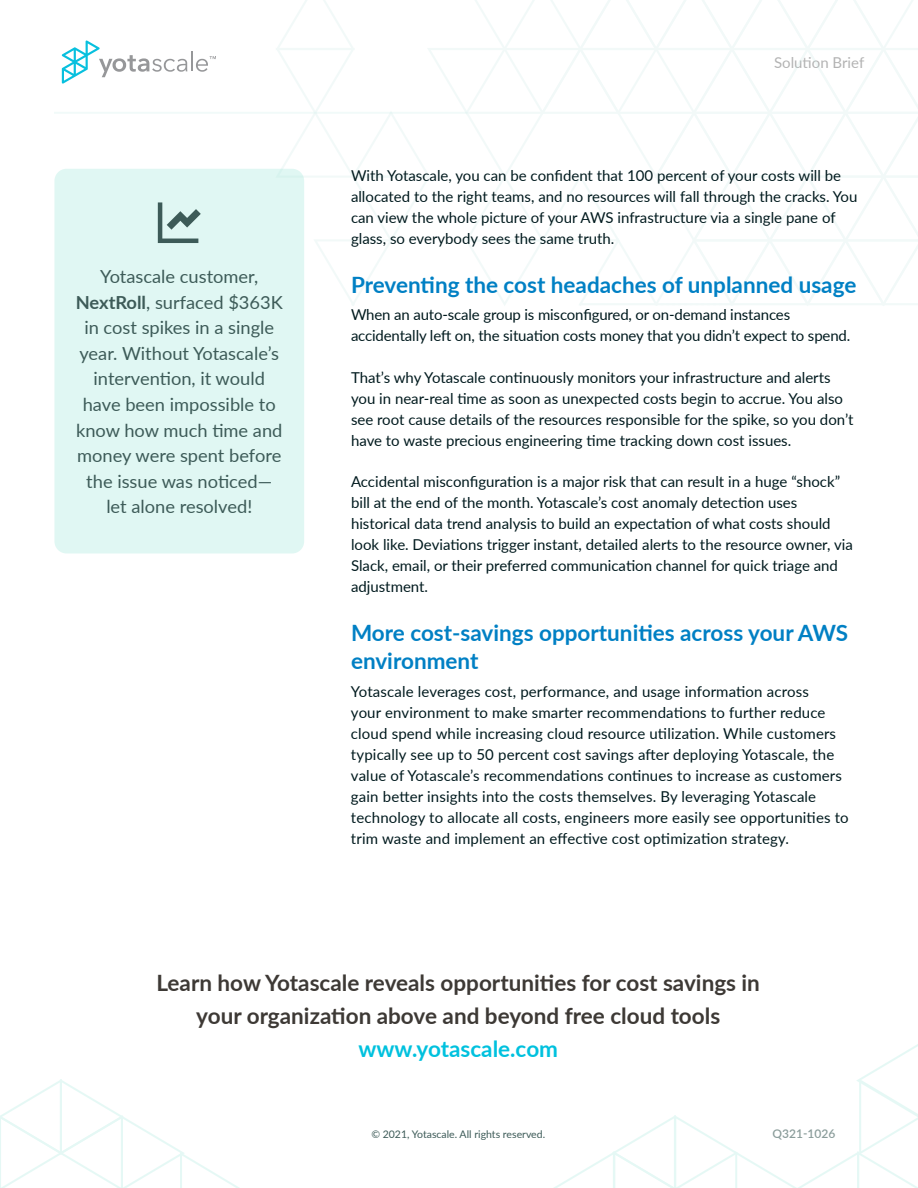
<style>
.page{position:relative;width:918px;height:1188px;background:#fff}
.page>*{position:absolute;margin:0;border:0;box-sizing:border-box;transform-origin:0 0}
.t1{font:700 22.5px/33px "Lato";color:#3d3935;text-align:center}
.t2{font:700 22.5px/28.5px "Lato";color:#0080c4}
.t3{font:700 22.5px "Lato";color:#00c1de}
.t4{font:18px/25.5px "Lato";color:#3d5b58;text-align:center}
.t5{font:15px/21px "Lato";color:#011a1e}
.t6{font:15px "Lato";color:#b3b3b3}
.t7{font:600 12px "Lato";color:#8b9d9b}
.t8{font:10.5px "Lato";color:#3d5b58}
.s1{font-weight:700}
</style>
<div class="page">
<svg style="left:554px;top:1044px;width:364px;height:144px"></svg>
<svg style="left:62px;top:40px;width:154px;height:44px"></svg>
<hr style="left:54px;top:112px;width:414px;height:2px;background:#f1faf9">
<svg style="left:0;top:1079px;width:240px;height:109px"></svg>
<svg style="left:276px;top:0;width:642px;height:306px"></svg>
<div style="left:54px;top:169px;width:250px;height:385px;background:#e0f7f3;border-radius:12px"></div>
<svg style="left:158px;top:202px;width:43px;height:41px"></svg>
<p class="t4" style="left:76px;top:263px;width:209px">Yotascale customer,<br><span class="s1">NextRoll</span>, surfaced $363K in cost spikes in a single year. Without Yotascale’s intervention, it would have been impossible to know how much time and money were spent before the issue was noticed— let alone resolved!</p>
<p class="t6" style="left:774px;top:52px;width:92px">Solution Brief</p>
<p class="t5" style="left:351px;top:164px;width:508px">With Yotascale, you can be confident that 100 percent of your costs will be allocated to the right teams, and no resources will fall through the cracks. You can view the whole picture of your AWS infrastructure via a single pane of glass, so everybody sees the same truth.</p>
<h1 class="t2" style="left:351px;top:269px;width:507px">Preventing the cost headaches of unplanned usage</h1>
<p class="t5" style="left:351px;top:304px;width:501px">When an auto-scale group is misconfigured, or on-demand instances accidentally left on, the situation costs money that you didn’t expect to spend.</p>
<p class="t5" style="left:351px;top:366px;width:504px">That’s why Yotascale continuously monitors your infrastructure and alerts you in near-real time as soon as unexpected costs begin to accrue. You also see root cause details of the resources responsible for the spike, so you don’t have to waste precious engineering time tracking down cost issues.</p>
<p class="t5" style="left:351px;top:470px;width:503px">Accidental misconfiguration is a major risk that can result in a huge “shock” bill at the end of the month. Yotascale’s cost anomaly detection uses historical data trend analysis to build an expectation of what costs should look like. Deviations trigger instant, detailed alerts to the resource owner, via Slack, email, or their preferred communication channel for quick triage and adjustment.</p>
<h1 class="t2" style="left:351px;top:617px;width:499px">More cost-savings opportunities across your AWS environment</h1>
<p class="t5" style="left:351px;top:680px;width:499px">Yotascale leverages cost, performance, and usage information across<br>your environment to make smarter recommendations to further reduce cloud spend while increasing cloud resource utilization. While customers typically see up to 50 percent cost savings after deploying Yotascale, the value of Yotascale’s recommendations continues to increase as customers gain better insights into the costs themselves. By leveraging Yotascale technology to allocate all costs, engineers more easily see opportunities to trim waste and implement an effective cost optimization strategy.</p>
<h1 class="t1" style="left:157px;top:966px;width:605px">Learn how Yotascale reveals opportunities for cost savings in your organization above and beyond free cloud tools</h1>
<h1 class="t3" style="left:358px;top:1033px;width:201px">www.yotascale.com</h1>
<p class="t8" style="left:371px;top:1127px;width:175px">© 2021, Yotascale. All rights reserved.</p>
<p class="t7" style="left:773px;top:1125px;width:64px">Q321-1026</p>
</div>
